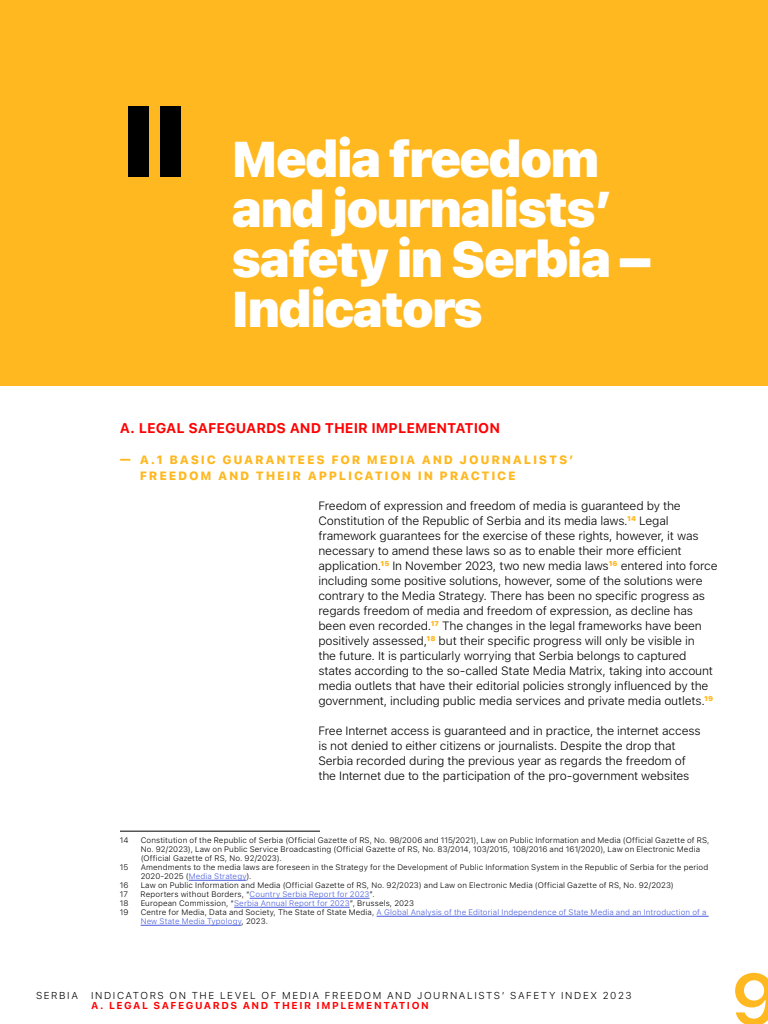
<style>
.page{position:relative;width:768px;height:1024px;background:#fff}
.page>*{position:absolute;margin:0;border:0;box-sizing:border-box;transform-origin:0 0}
.t1{font:600 72px "SF Pro Text";color:#ffb81f}
.t2{font:900 50px/50px "SF Pro Text";letter-spacing:-.05em;color:#fff}
.t3{font:700 14px "SF Pro Text";color:#f00}
.t4{font:300 12px/15px "SF Pro Text";letter-spacing:-.015em;color:#000}
.t5{font:800 12px/16px "SF Pro Text";letter-spacing:.15em;color:#ffb81f}
.t6{font:300 10px "SF Pro Text";letter-spacing:.16em;color:#000}
.t7{font:700 10px "SF Pro Text";color:#f00}
.t8{font:300 8px/9px "SF Pro Text";letter-spacing:.015em;color:#000}
.t9{font:300 8px/9px "SF Pro Text";letter-spacing:.015em;color:#485cdb}
.s1{font-size:100px;color:#000}
.s2{color:#485cdb}
.s3{color:#000}
</style>
<div class="page">
<div style="left:0;top:0;width:768px;height:386px;background:#ffb81f"></div>
<hr style="left:120px;top:831px;width:200px;height:1px;background:#000">
<hr style="left:189px;top:880px;width:58px;height:1px;background:#485cdb">
<hr style="left:250px;top:898px;width:120px;height:1px;background:#485cdb">
<hr style="left:234px;top:907px;width:116px;height:1px;background:#485cdb">
<hr style="left:377px;top:916px;width:332px;height:1px;background:#485cdb">
<hr style="left:141px;top:925px;width:101px;height:1px;background:#485cdb">
<h2 class="t2" style="left:231px;top:134px;width:422px;text-indent:-111px"><span class="s1">II</span> Media freedom and journalists’ safety in Serbia –<br>Indicators</h2>
<p class="t3" style="left:120px;top:420px;width:382px">A. LEGAL SAFEGUARDS AND THEIR IMPLEMENTATION</p>
<p class="t5" style="left:140px;top:452px;width:435px;text-indent:-20px">— A.1 BASIC GUARANTEES FOR MEDIA AND JOURNALISTS’<br>FREEDOM AND THEIR APPLICATION IN PRACTICE</p>
<p class="t4" style="left:318px;top:499px;width:401px">Freedom of expression and freedom of media is guaranteed by the Constitution of the Republic of Serbia and its media laws.<sup>14</sup> Legal framework guarantees for the exercise of these rights, however, it was necessary to amend these laws so as to enable their more efficient application.<sup>15</sup> In November 2023, two new media laws<sup>16</sup> entered into force including some positive solutions, however, some of the solutions were contrary to the Media Strategy. There has been no specific progress as regards freedom of media and freedom of expression, as decline has been even recorded.<sup>17</sup> The changes in the legal frameworks have been positively assessed,<sup>18</sup> but their specific progress will only be visible in<br>the future. It is particularly worrying that Serbia belongs to captured states according to the so-called State Media Matrix, taking into account media outlets that have their editorial policies strongly influenced by the government, including public media services and private media outlets.<sup>19</sup></p>
<p class="t4" style="left:318px;top:724px;width:384px">Free Internet access is guaranteed and in practice, the internet access is not denied to either citizens or journalists. Despite the drop that Serbia recorded during the previous year as regards the freedom of the Internet due to the participation of the pro-government websites</p>
<p class="t8" style="left:120px;top:836px;width:10px">14</p>
<p class="t8" style="left:141px;top:836px;width:570px">Constitution of the Republic of Serbia (Official Gazette of RS, No. 98/2006 and 115/2021), Law on Public Information and Media (Official Gazette of RS,<br>No. 92/2023), Law on Public Service Broadcasting (Official Gazette of RS, No. 83/2014, 103/2015, 108/2016 and 161/2020), Law on Electronic Media (Official Gazette of RS, No. 92/2023).</p>
<p class="t8" style="left:120px;top:863px;width:10px">15</p>
<p class="t8" style="left:141px;top:863px;width:569px">Amendments to the media laws are foreseen in the Strategy for the Development of Public Information System in the Republic of Serbia for the period<br>2020-2025 (<span class="s2">Media Strategy</span>).</p>
<p class="t8" style="left:120px;top:881px;width:10px">16</p>
<p class="t8" style="left:141px;top:881px;width:535px">Law on Public Information and Media (Official Gazette of RS, No. 92/2023) and Law on Electronic Media (Official Gazette of RS, No. 92/2023)</p>
<p class="t8" style="left:120px;top:890px;width:10px">17</p>
<p class="t8" style="left:141px;top:890px;width:236px">Reporters without Borders, “<span class="s2">Country Serbia Report for 2023</span>”.</p>
<p class="t8" style="left:120px;top:899px;width:10px">18</p>
<p class="t8" style="left:141px;top:899px;width:275px">European Commission, “<span class="s2">Serbia Annual Report for 2023</span>”, Brussels, 2023</p>
<p class="t8" style="left:120px;top:908px;width:10px">19</p>
<p class="t9" style="left:141px;top:908px;width:567px"><span class="s3">Centre for Media, Data and Society, The State of State Media,</span> A Global Analysis of the Editorial Independence of State Media and an Introduction of a<br>New State Media Typology<span class="s3">, 2023.</span></p>
<p class="t6" style="left:36px;top:990px;width:44px">SERBIA</p>
<p class="t6" style="left:91px;top:990px;width:542px">INDICATORS ON THE LEVEL OF MEDIA FREEDOM AND JOURNALISTS’ SAFETY INDEX 2023</p>
<p class="t7" style="left:91px;top:1000px;width:35px">A. LEGAL</p>
<p class="t7" style="left:154px;top:1000px;width:10px">SAFEGUARDS</p>
<p class="t7" style="left:243px;top:1000px;width:10px">AND</p>
<p class="t7" style="left:274px;top:1000px;width:9px">THEIR</p>
<p class="t7" style="left:317px;top:1000px;width:9px">IMPLEMENTATION</p>
<h1 class="t1" style="left:731px;top:958px;width:50px">9</h1>
</div>
